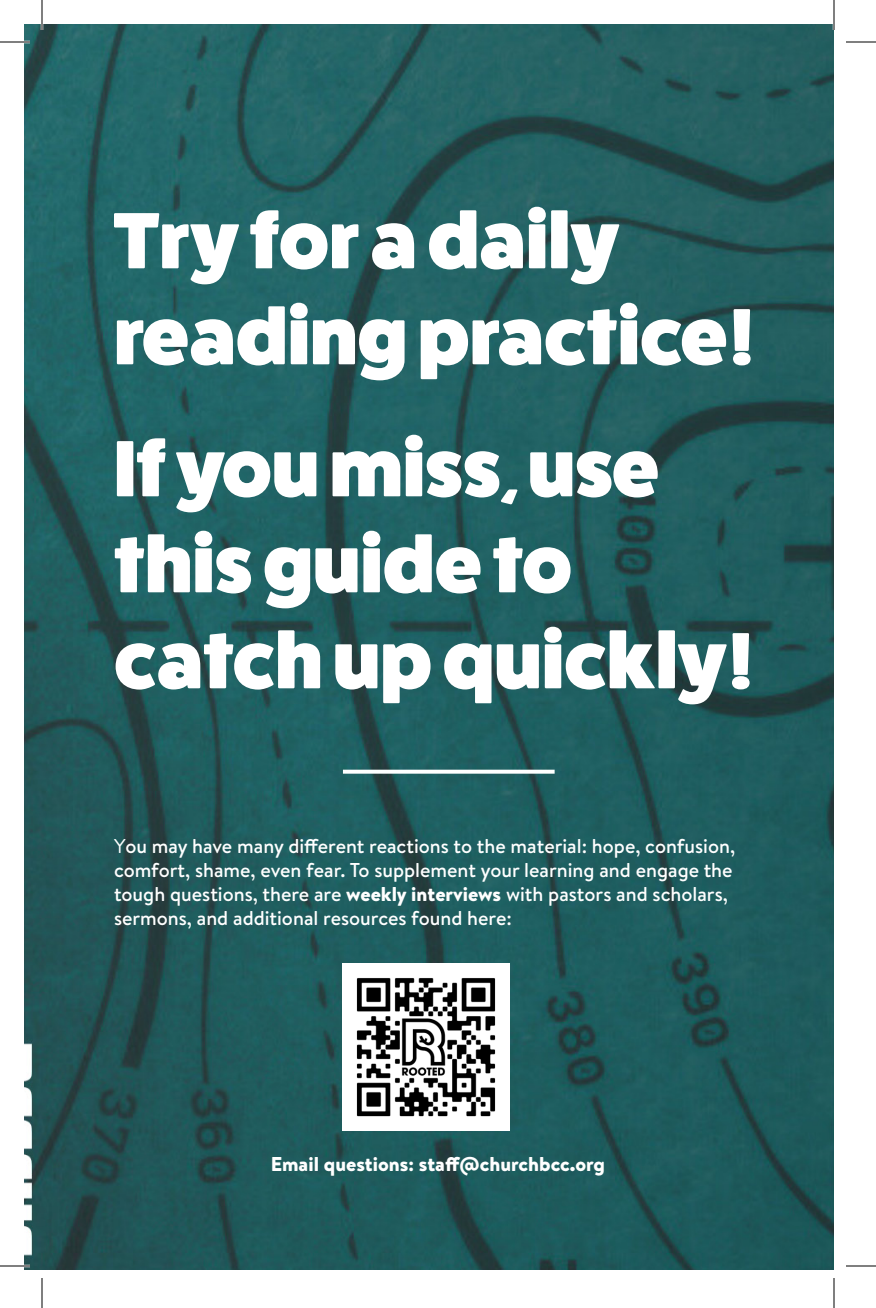
<style>
.page{position:relative;width:876px;height:1308px;background:#fff}
.page>*{position:absolute;margin:0;border:0;box-sizing:border-box;transform-origin:0 0}
.Body{font:800 80px/96px "Fat Frank";color:#fff}
.Body-2{font:500 20px/24px "Brandon Text";color:#fff}
.Next_Steps{font:900 20px "Brandon Text";color:#fff}
.s1{font-weight:400}
.s2{font-weight:900}
</style>
<div class="page">
<img style="left:24px;top:24px;width:810px;height:1246px">
<img style="left:343px;top:964px;width:167px;height:167px">
<svg style="left:343px;top:770px;width:212px;height:4px"></svg>
<hr style="left:0;top:41px;width:30px;height:2px;background:#fff">
<hr style="left:0;top:1265px;width:30px;height:2px;background:#fff">
<hr style="left:41px;top:0;width:2px;height:30px;background:#fff">
<hr style="left:833px;top:0;width:2px;height:30px;background:#fff">
<hr style="left:0;top:42px;width:30px;height:1px;background:#000">
<hr style="left:846px;top:42px;width:30px;height:1px;background:#000">
<hr style="left:0;top:1266px;width:30px;height:1px;background:#000">
<hr style="left:846px;top:1266px;width:30px;height:1px;background:#000">
<hr style="left:42px;top:0;width:1px;height:30px;background:#000">
<hr style="left:42px;top:1278px;width:1px;height:30px;background:#000">
<hr style="left:834px;top:0;width:1px;height:30px;background:#000">
<hr style="left:834px;top:1278px;width:1px;height:30px;background:#000">
<p class="Body" style="left:114px;top:193px;width:643px">Try for a daily reading practice!</p>
<p class="Body" style="left:114px;top:421px;width:642px">If you miss, use this guide to catch up quickly!</p>
<p class="Body-2" style="left:114px;top:834px;width:623px"><span class="s1">Y</span>ou may have many different reactions to the material: hope, confusion, comfort, shame, even fear. To supplement your learning and engage the tough questions, there are <span class="s2">weekly interviews</span> with pastors and scholars, sermons, and additional resources found here:</p>
<p class="Next_Steps" style="left:271px;top:1150px;width:336px">Email questions: staff@churchbcc.org</p>
</div>
